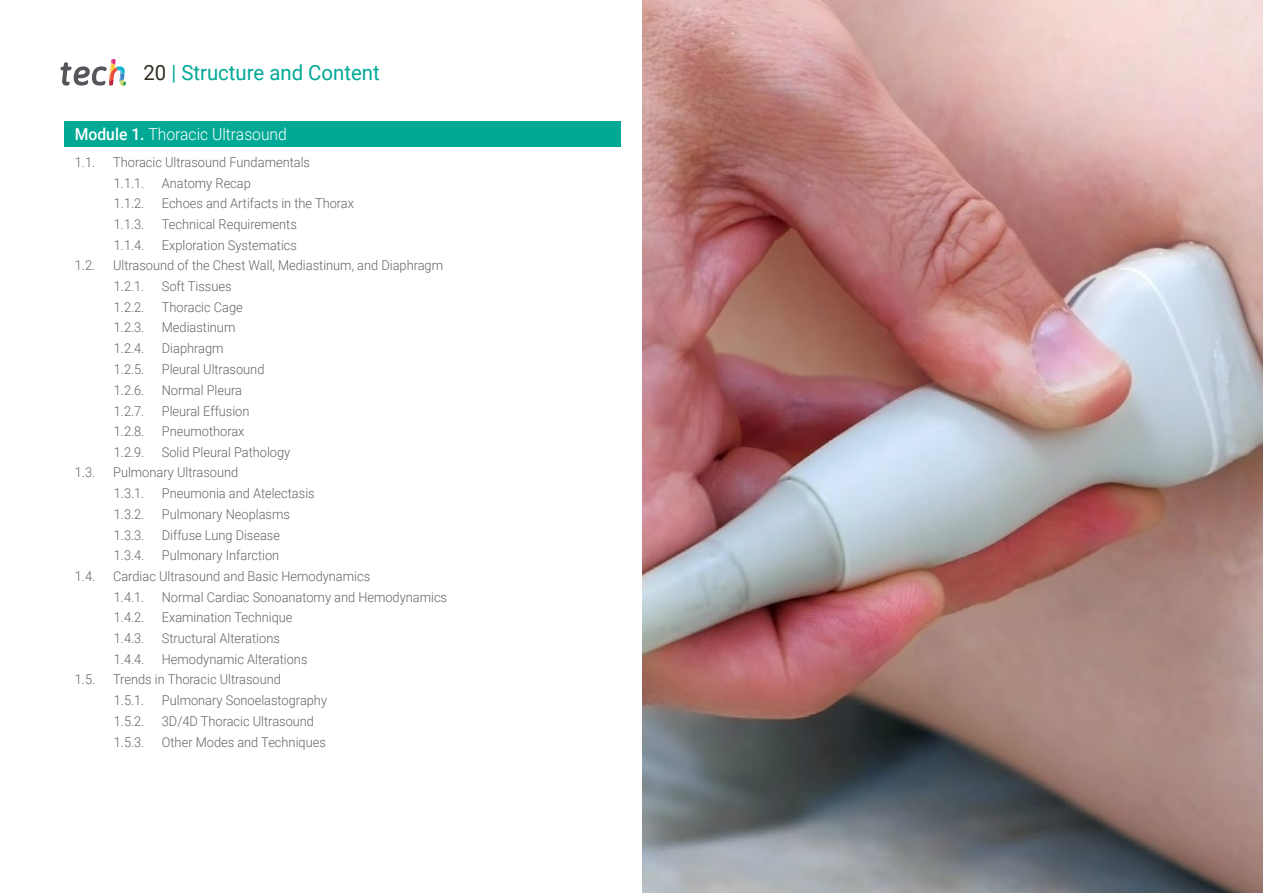
<style>
.page{position:relative;width:1263px;height:893px;background:#fff}
.page>*{position:absolute;margin:0;border:0;box-sizing:border-box;transform-origin:0 0}
.t1{font:21px "Roboto";color:#00a996}
.t2{font:300 16.5px "Roboto";color:#fff;scale:.95 1}
.t3{font:300 13.5px/20.7px "Roboto";color:#61646a;scale:.95 1}
.s1{color:#312e20}
.s2{font-weight:500}
</style>
<div class="page">
<div style="left:64px;top:121px;width:557px;height:25px;background:#00a996"></div>
<svg style="left:61px;top:59px;width:65px;height:27px"></svg>
<img style="left:642px;top:0;width:621px;height:893px">
<h1 class="t1" style="left:144px;top:57px;width:238px"><span class="s1">20</span> | Structure and Content</h1>
<p class="t2" style="left:75px;top:123px;width:225px"><span class="s2">Module 1.</span> Thoracic Ultrasound</p>
<p class="t3" style="left:75px;top:151px;width:23px">1.1.</p>
<p class="t3" style="left:113px;top:151px;width:209px">Thoracic Ultrasound Fundamentals<br>1.1.1.</p>
<p class="t3" style="left:162px;top:172px;width:95px">Anatomy Recap</p>
<p class="t3" style="left:114px;top:193px;width:34px">1.1.2.</p>
<p class="t3" style="left:162px;top:193px;width:204px">Echoes and Artifacts in the Thorax</p>
<p class="t3" style="left:114px;top:213px;width:34px">1.1.3.</p>
<p class="t3" style="left:162px;top:213px;width:144px">Technical Requirements</p>
<p class="t3" style="left:114px;top:234px;width:34px">1.1.4.</p>
<p class="t3" style="left:162px;top:234px;width:144px">Exploration Systematics</p>
<p class="t3" style="left:75px;top:255px;width:23px">1.2.</p>
<p class="t3" style="left:113px;top:255px;width:349px">Ultrasound of the Chest Wall, Mediastinum, and Diaphragm<br>1.2.1.</p>
<p class="t3" style="left:162px;top:275px;width:75px">Soft Tissues</p>
<p class="t3" style="left:114px;top:296px;width:34px">1.2.2.</p>
<p class="t3" style="left:162px;top:296px;width:87px">Thoracic Cage</p>
<p class="t3" style="left:114px;top:317px;width:34px">1.2.3.</p>
<p class="t3" style="left:162px;top:317px;width:79px">Mediastinum</p>
<p class="t3" style="left:114px;top:338px;width:34px">1.2.4.</p>
<p class="t3" style="left:162px;top:338px;width:66px">Diaphragm</p>
<p class="t3" style="left:114px;top:358px;width:34px">1.2.5.</p>
<p class="t3" style="left:162px;top:358px;width:110px">Pleural Ultrasound</p>
<p class="t3" style="left:114px;top:379px;width:34px">1.2.6.</p>
<p class="t3" style="left:162px;top:379px;width:86px">Normal Pleura</p>
<p class="t3" style="left:114px;top:400px;width:34px">1.2.7.</p>
<p class="t3" style="left:162px;top:400px;width:94px">Pleural Effusion</p>
<p class="t3" style="left:114px;top:421px;width:34px">1.2.8.</p>
<p class="t3" style="left:162px;top:421px;width:89px">Pneumothorax</p>
<p class="t3" style="left:114px;top:441px;width:34px">1.2.9.</p>
<p class="t3" style="left:162px;top:441px;width:137px">Solid Pleural Pathology</p>
<p class="t3" style="left:75px;top:462px;width:23px">1.3.</p>
<p class="t3" style="left:113px;top:462px;width:133px">Pulmonary Ultrasound<br>1.3.1.</p>
<p class="t3" style="left:162px;top:483px;width:162px">Pneumonia and Atelectasis</p>
<p class="t3" style="left:114px;top:503px;width:34px">1.3.2.</p>
<p class="t3" style="left:162px;top:503px;width:136px">Pulmonary Neoplasms</p>
<p class="t3" style="left:114px;top:524px;width:34px">1.3.3.</p>
<p class="t3" style="left:162px;top:524px;width:126px">Diffuse Lung Disease</p>
<p class="t3" style="left:114px;top:545px;width:34px">1.3.4.</p>
<p class="t3" style="left:162px;top:545px;width:125px">Pulmonary Infarction</p>
<p class="t3" style="left:75px;top:565px;width:23px">1.4.</p>
<p class="t3" style="left:113px;top:565px;width:272px">Cardiac Ultrasound and Basic Hemodynamics<br>1.4.1.</p>
<p class="t3" style="left:162px;top:586px;width:302px">Normal Cardiac Sonoanatomy and Hemodynamics</p>
<p class="t3" style="left:114px;top:607px;width:34px">1.4.2.</p>
<p class="t3" style="left:162px;top:607px;width:139px">Examination Technique</p>
<p class="t3" style="left:114px;top:627px;width:34px">1.4.3.</p>
<p class="t3" style="left:162px;top:627px;width:126px">Structural Alterations</p>
<p class="t3" style="left:114px;top:648px;width:34px">1.4.4.</p>
<p class="t3" style="left:162px;top:648px;width:155px">Hemodynamic Alterations</p>
<p class="t3" style="left:75px;top:669px;width:23px">1.5.</p>
<p class="t3" style="left:113px;top:669px;width:178px">Trends in Thoracic Ultrasound<br>1.5.1.</p>
<p class="t3" style="left:162px;top:689px;width:175px">Pulmonary Sonoelastography</p>
<p class="t3" style="left:114px;top:710px;width:34px">1.5.2.</p>
<p class="t3" style="left:162px;top:710px;width:162px">3D/4D Thoracic Ultrasound</p>
<p class="t3" style="left:114px;top:731px;width:34px">1.5.3.</p>
<p class="t3" style="left:162px;top:731px;width:174px">Other Modes and Techniques</p>
</div>
